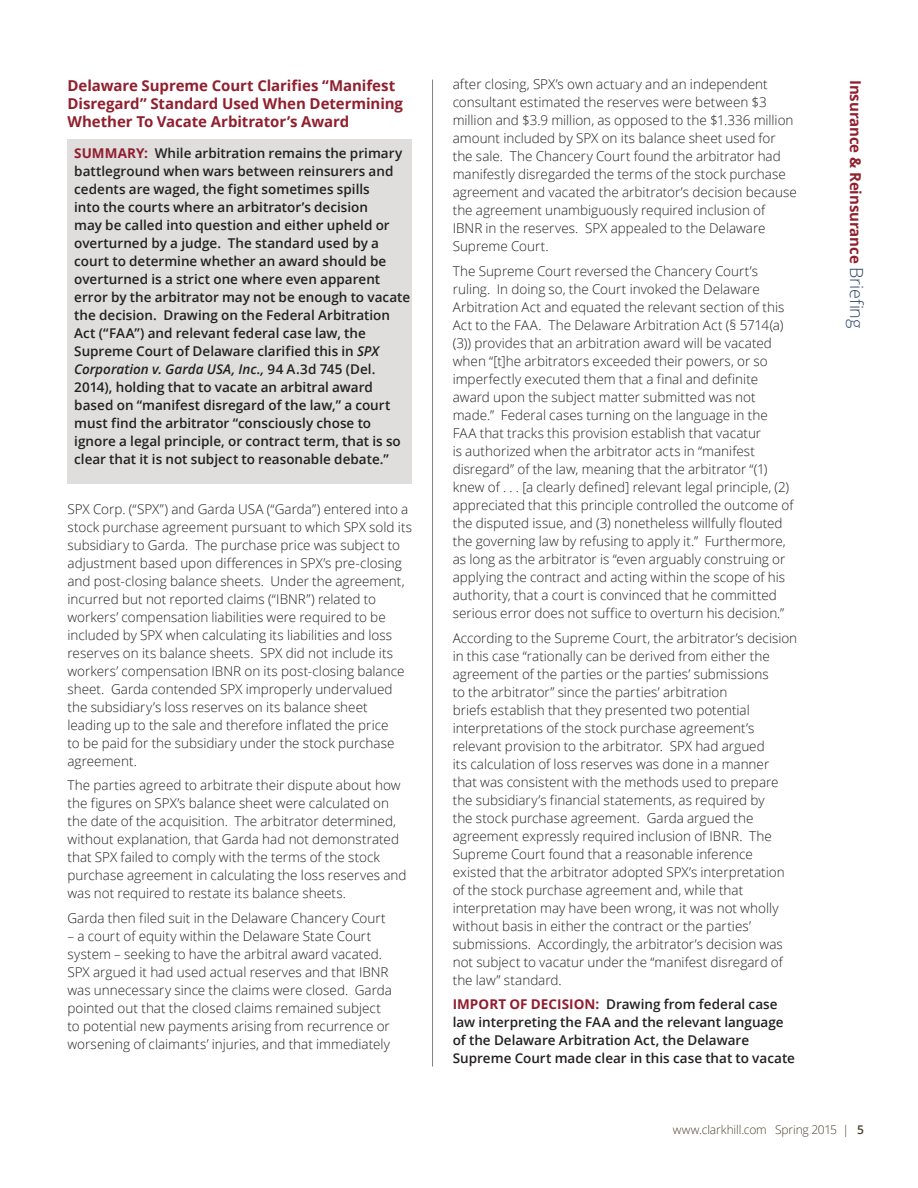
<style>
.page{position:relative;width:918px;height:1188px;background:#fff}
.page>*{position:absolute;margin:0;border:0;box-sizing:border-box;transform-origin:0 0}
.t1{font:700 15px/18px "Open Sans";letter-spacing:-.005em;color:#911f2e}
.t2{font:300 13.5px/18px "Open Sans";color:#231f20}
.t3{font:600 13.5px/18px "Open Sans";color:#231f20}
.t4{font:300 12px "Open Sans";letter-spacing:-.01em;color:#4b422f}
.s1{font-weight:700;color:#911d2e}
.s2{font-style:italic}
.s3{font-weight:300;font-size:18px;color:#2e4664}
.s4{font-weight:600}
</style>
<div class="page">
<div style="left:68px;top:139px;width:344px;height:345px;background:#dfdedd"></div>
<hr style="left:432px;top:80px;width:1px;height:986px;background:#808285">
<p class="t1" style="left:68px;top:76px;width:337px">Delaware Supreme Court Clarifies “Manifest<br>Disregard” Standard Used When Determining<br>Whether To Vacate Arbitrator’s Award</p>
<p class="t3" style="left:74px;top:144px;width:337px"><span class="s1">SUMMARY:</span> While arbitration remains the primary battleground when wars between reinsurers and cedents are waged, the fight sometimes spills<br>into the courts where an arbitrator’s decision<br>may be called into question and either upheld or overturned by a judge. The standard used by a court to determine whether an award should be overturned is a strict one where even apparent error by the arbitrator may not be enough to vacate the decision. Drawing on the Federal Arbitration Act (“FAA”) and relevant federal case law, the Supreme Court of Delaware clarified this in <span class="s2">SPX Corporation v. Garda USA, Inc.,</span> 94 A.3d 745 (Del.<br>2014), holding that to vacate an arbitral award based on “manifest disregard of the law,” a court must find the arbitrator “consciously chose to ignore a legal principle, or contract term, that is so clear that it is not subject to reasonable debate.”</p>
<p class="t2" style="left:68px;top:499px;width:346px">SPX Corp. (“SPX”) and Garda USA (“Garda”) entered into a stock purchase agreement pursuant to which SPX sold its subsidiary to Garda. The purchase price was subject to adjustment based upon differences in SPX’s pre-closing and post-closing balance sheets. Under the agreement, incurred but not reported claims (“IBNR”) related to workers’ compensation liabilities were required to be included by SPX when calculating its liabilities and loss reserves on its balance sheets. SPX did not include its workers’ compensation IBNR on its post-closing balance sheet. Garda contended SPX improperly undervalued the subsidiary’s loss reserves on its balance sheet leading up to the sale and therefore inflated the price<br>to be paid for the subsidiary under the stock purchase agreement.</p>
<p class="t2" style="left:68px;top:776px;width:341px">The parties agreed to arbitrate their dispute about how the figures on SPX’s balance sheet were calculated on the date of the acquisition. The arbitrator determined, without explanation, that Garda had not demonstrated that SPX failed to comply with the terms of the stock purchase agreement in calculating the loss reserves and was not required to restate its balance sheets.</p>
<p class="t2" style="left:68px;top:909px;width:320px">Garda then filed suit in the Delaware Chancery Court</p>
<p class="t2" style="left:68px;top:927px;width:326px">– a court of equity within the Delaware State Court system – seeking to have the arbitral award vacated.<br>SPX argued it had used actual reserves and that IBNR was unnecessary since the claims were closed. Garda pointed out that the closed claims remained subject to potential new payments arising from recurrence or worsening of claimants’ injuries, and that immediately</p>
<p class="t2" style="left:453px;top:75px;width:346px">after closing, SPX’s own actuary and an independent consultant estimated the reserves were between $3 million and $3.9 million, as opposed to the $1.336 million amount included by SPX on its balance sheet used for the sale. The Chancery Court found the arbitrator had manifestly disregarded the terms of the stock purchase agreement and vacated the arbitrator’s decision because the agreement unambiguously required inclusion of IBNR in the reserves. SPX appealed to the Delaware Supreme Court.</p>
<p class="t2" style="left:453px;top:262px;width:342px">The Supreme Court reversed the Chancery Court’s ruling. In doing so, the Court invoked the Delaware Arbitration Act and equated the relevant section of this Act to the FAA. The Delaware Arbitration Act (§ 5714(a) (3)) provides that an arbitration award will be vacated when “[t]he arbitrators exceeded their powers, or so imperfectly executed them that a final and definite award upon the subject matter submitted was not made.” Federal cases turning on the language in the FAA that tracks this provision establish that vacatur<br>is authorized when the arbitrator acts in “manifest disregard” of the law, meaning that the arbitrator “(1) knew of . . . [a clearly defined] relevant legal principle, (2) appreciated that this principle controlled the outcome of the disputed issue, and (3) nonetheless willfully flouted the governing law by refusing to apply it.” Furthermore, as long as the arbitrator is “even arguably construing or applying the contract and acting within the scope of his authority, that a court is convinced that he committed serious error does not suffice to overturn his decision.”</p>
<p class="t2" style="left:453px;top:629px;width:346px">According to the Supreme Court, the arbitrator’s decision in this case “rationally can be derived from either the agreement of the parties or the parties’ submissions<br>to the arbitrator” since the parties’ arbitration<br>briefs establish that they presented two potential interpretations of the stock purchase agreement’s relevant provision to the arbitrator. SPX had argued<br>its calculation of loss reserves was done in a manner<br>that was consistent with the methods used to prepare the subsidiary’s financial statements, as required by<br>the stock purchase agreement. Garda argued the agreement expressly required inclusion of IBNR. The Supreme Court found that a reasonable inference existed that the arbitrator adopted SPX’s interpretation of the stock purchase agreement and, while that interpretation may have been wrong, it was not wholly without basis in either the contract or the parties’ submissions. Accordingly, the arbitrator’s decision was not subject to vacatur under the “manifest disregard of the law” standard.</p>
<p class="t3" style="left:453px;top:995px;width:344px"><span class="s1">IMPORT OF DECISION:</span> Drawing from federal case law interpreting the FAA and the relevant language of the Delaware Arbitration Act, the Delaware Supreme Court made clear in this case that to vacate</p>
<p class="t1" style="left:865px;top:80px;width:250px;rotate:90deg">Insurance &amp; Reinsurance <span class="s3">Briefing</span></p>
<p class="t4" style="left:673px;top:1121px;width:193px">www.clarkhill.com Spring 2015 | <span class="s4">5</span></p>
</div>
